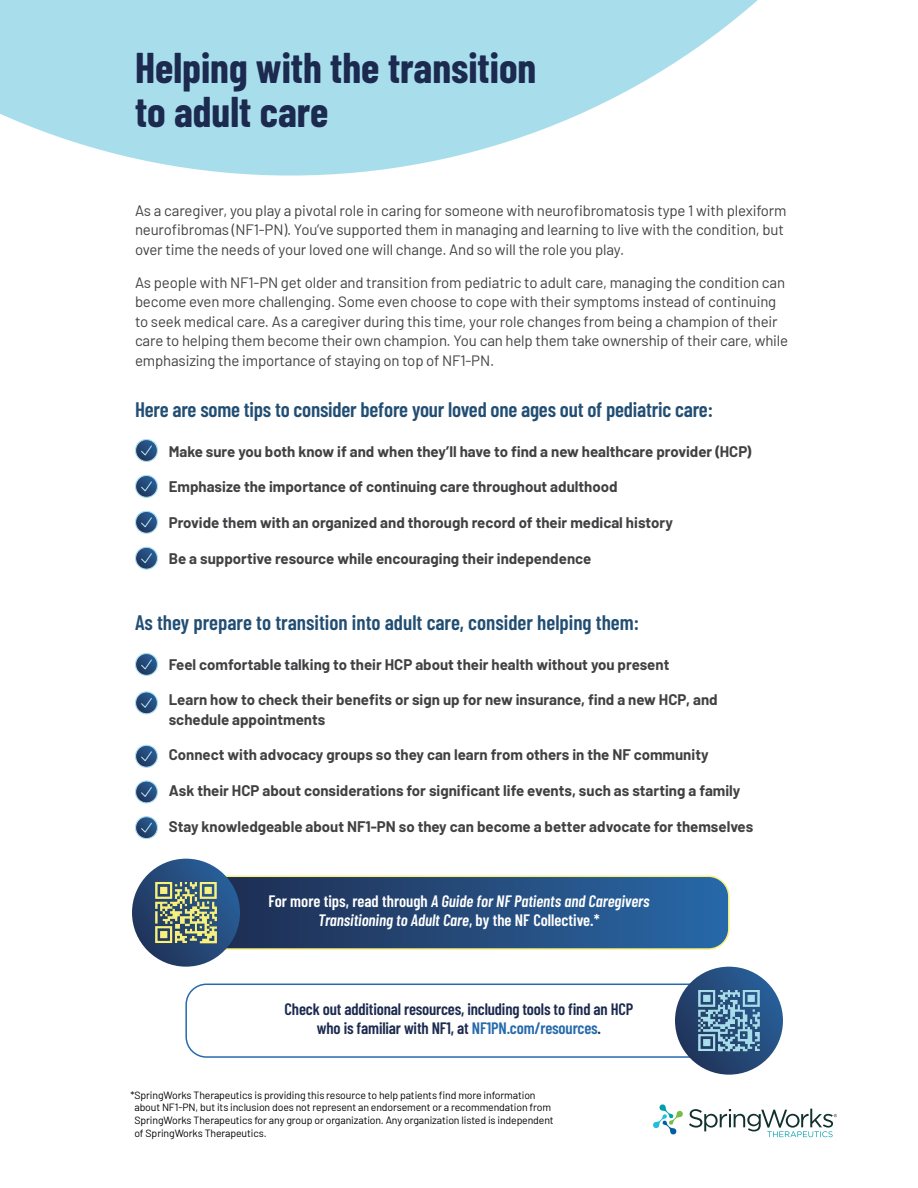
<style>
.page{position:relative;width:918px;height:1188px;background:#fff}
.page>*{position:absolute;margin:0;border:0;box-sizing:border-box;transform-origin:0 0}
.t1{font:700 42px/45px "Barlow Condensed";color:#1c2a4f}
.t2{font:600 21px "Barlow Condensed";letter-spacing:-.01em;color:#224e73}
.t3{font:italic 600 16.5px/19.8px "Barlow Condensed";color:#fff;text-align:center}
.t4{font:600 16.5px/19.8px "Barlow Condensed";letter-spacing:-.01em;color:#1c2a4f;text-align:center}
.t5{font:15px/19.5px "Barlow";letter-spacing:-.01em;color:#414042}
.t6{font:700 15px/19.5px "Barlow";color:#414042}
.t7{font:10.5px/12.6px "Barlow";letter-spacing:-.01em;color:#000}
.s1{font-style:normal}
.s2{color:#266aac}
</style>
<div class="page">
<svg style="left:653px;top:1104px;width:30px;height:31px"></svg>
<svg style="left:689px;top:1109px;width:148px;height:28px"></svg>
<svg style="left:0;top:0;width:758px;height:176px;fill:#a8deec"></svg>
<svg style="left:136px;top:440px;width:21px;height:21px"></svg>
<div style="left:135px;top:439px;width:23px;height:23px;border:1px solid #a8deec;border-radius:50%"></div>
<svg style="left:140px;top:445px;width:13px;height:12px"></svg>
<svg style="left:136px;top:654px;width:21px;height:21px"></svg>
<div style="left:135px;top:653px;width:23px;height:23px;border:1px solid #a8deec;border-radius:50%"></div>
<svg style="left:140px;top:658px;width:13px;height:13px"></svg>
<svg style="left:136px;top:475px;width:21px;height:22px"></svg>
<div style="left:135px;top:475px;width:23px;height:23px;border:1px solid #a8deec;border-radius:50%"></div>
<svg style="left:140px;top:480px;width:13px;height:13px"></svg>
<svg style="left:136px;top:745px;width:21px;height:22px"></svg>
<div style="left:135px;top:745px;width:23px;height:23px;border:1px solid #a8deec;border-radius:50%"></div>
<svg style="left:140px;top:750px;width:13px;height:12px"></svg>
<svg style="left:136px;top:692px;width:21px;height:22px"></svg>
<div style="left:135px;top:691px;width:23px;height:23px;border:1px solid #a8deec;border-radius:50%"></div>
<svg style="left:140px;top:697px;width:13px;height:12px"></svg>
<svg style="left:136px;top:511px;width:21px;height:22px"></svg>
<div style="left:135px;top:511px;width:23px;height:23px;border:1px solid #a8deec;border-radius:50%"></div>
<svg style="left:140px;top:516px;width:13px;height:12px"></svg>
<svg style="left:136px;top:781px;width:21px;height:22px"></svg>
<div style="left:135px;top:780px;width:23px;height:23px;border:1px solid #a8deec;border-radius:50%"></div>
<svg style="left:140px;top:786px;width:13px;height:12px"></svg>
<svg style="left:136px;top:547px;width:21px;height:22px"></svg>
<div style="left:135px;top:547px;width:23px;height:23px;border:1px solid #a8deec;border-radius:50%"></div>
<svg style="left:140px;top:552px;width:13px;height:12px"></svg>
<svg style="left:136px;top:817px;width:21px;height:22px"></svg>
<div style="left:135px;top:816px;width:23px;height:23px;border:1px solid #a8deec;border-radius:50%"></div>
<svg style="left:140px;top:822px;width:13px;height:12px"></svg>
<svg style="left:228px;top:876px;width:500px;height:71px;background:#254c7d"></svg>
<div style="left:190px;top:876px;width:540px;height:74px;border:2px solid #f9f17f;border-radius:20px"></div>
<svg style="left:132px;top:859px;width:108px;height:108px;background:#264a7a"></svg>
<img style="left:153px;top:880px;width:66px;height:65px">
<div style="left:185px;top:984px;width:540px;height:74px;border:2px solid #266aac;border-radius:20px"></div>
<svg style="left:675px;top:967px;width:108px;height:108px;background:#274b7a"></svg>
<img style="left:696px;top:988px;width:66px;height:65px">
<h1 class="t1" style="left:135px;top:43px;width:403px">Helping with the transition to adult care</h1>
<p class="t5" style="left:135px;top:200px;width:653px">As a caregiver, you play a pivotal role in caring for someone with neurofibromatosis type 1 with plexiform neurofibromas (NF1-PN). You’ve supported them in managing and learning to live with the condition, but over time the needs of your loved one will change. And so will the role you play.</p>
<p class="t5" style="left:135px;top:272px;width:655px">As people with NF1-PN get older and transition from pediatric to adult care, managing the condition can become even more challenging. Some even choose to cope with their symptoms instead of continuing to seek medical care. As a caregiver during this time, your role changes from being a champion of their care to helping them become their own champion. You can help them take ownership of their care, while emphasizing the importance of staying on top of NF1-PN.</p>
<h2 class="t2" style="left:135px;top:394px;width:579px">Here are some tips to consider before your loved one ages out of pediatric care:</h2>
<p class="t6" style="left:169px;top:440px;width:584px">Make sure you both know if and when they’ll have to find a new healthcare provider (HCP)</p>
<p class="t6" style="left:169px;top:476px;width:450px">Emphasize the importance of continuing care throughout adulthood</p>
<p class="t6" style="left:169px;top:512px;width:506px">Provide them with an organized and thorough record of their medical history</p>
<p class="t6" style="left:169px;top:548px;width:424px">Be a supportive resource while encouraging their independence</p>
<h2 class="t2" style="left:135px;top:607px;width:506px">As they prepare to transition into adult care, consider helping them:</h2>
<p class="t6" style="left:169px;top:653px;width:502px">Feel comfortable talking to their HCP about their health without you present</p>
<p class="t6" style="left:169px;top:689px;width:551px">Learn how to check their benefits or sign up for new insurance, find a new HCP, and schedule appointments</p>
<p class="t6" style="left:169px;top:744px;width:541px">Connect with advocacy groups so they can learn from others in the NF community</p>
<p class="t6" style="left:169px;top:780px;width:573px">Ask their HCP about considerations for significant life events, such as starting a family</p>
<p class="t6" style="left:169px;top:816px;width:586px">Stay knowledgeable about NF1-PN so they can become a better advocate for themselves</p>
<p class="t3" style="left:268px;top:890px;width:383px"><span class="s1">For more tips, read through</span> A Guide for NF Patients and Caregivers<br>Transitioning to Adult Care<span class="s1">, by the NF Collective.*</span></p>
<p class="t4" style="left:285px;top:998px;width:350px">Check out additional resources, including tools to find an HCP who is familiar with NF1, at <span class="s2">NF1PN.com/resources</span>.</p>
<p class="t7" style="left:134px;top:1088px;width:421px;text-indent:-4px">*SpringWorks Therapeutics is providing this resource to help patients find more information about NF1-PN, but its inclusion does not represent an endorsement or a recommendation from SpringWorks Therapeutics for any group or organization. Any organization listed is independent of SpringWorks Therapeutics.</p>
</div>
